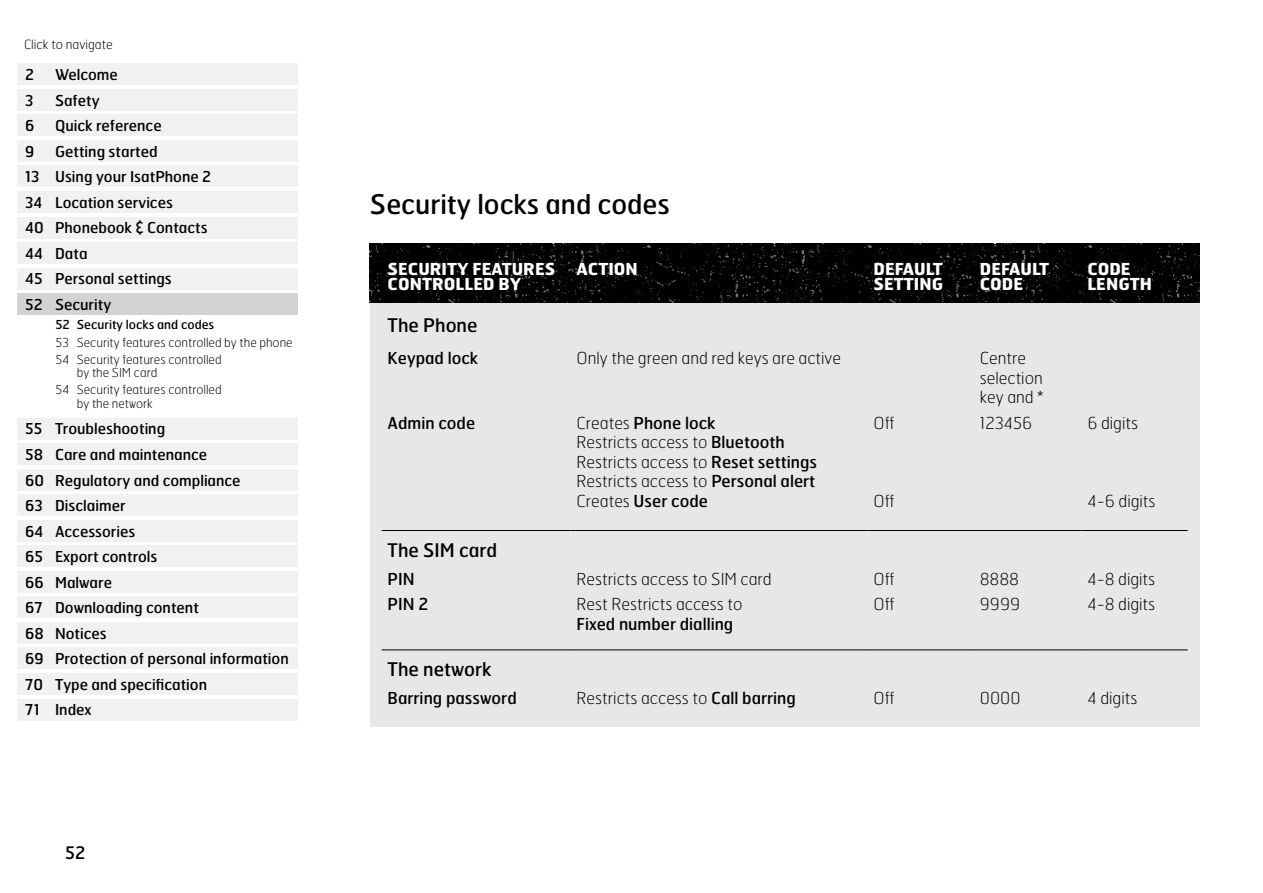
<style>
.page{position:relative;width:1263px;height:893px;background:#fff}
.page>*{position:absolute;margin:0;border:0;box-sizing:border-box;transform-origin:0 0}
.HEADER_2{font:27px "Hermes";color:#000}
.Table_HEADER_3{font:18.75px "Hermes";color:#000}
.HEADER_3{font:18.75px "Hermes";color:#000}
.t1{font:17.25px "Hermes";color:#000}
.Table_Copy{font:100 16.5px/19.5px "Hermes";color:#000}
.HEADER_3-2{font:700 16.5px/15px "Hermes";color:#fff}
.Table_Copy-2{font:16.5px "Hermes";color:#000}
.NAV_HEADER_1{font:15px "Hermes";color:#000}
.t2{font:100 12.75px "Hermes";color:#000}
.NAV_HEADER_2{font:100 12.3px/13.2px "Hermes";color:#000}
.NAV_HEADER_2-2{font:12.3px "Hermes";color:#000}
.s1{font-weight:400}
</style>
<div class="page">
<div style="left:370px;top:244px;width:829px;height:483px;background:#e6e7e8"></div>
<img style="left:370px;top:244px;width:829px;height:59px">
<hr style="left:382px;top:530px;width:188px;height:1px;background:#000">
<hr style="left:570px;top:530px;width:297px;height:1px;background:#000">
<hr style="left:867px;top:530px;width:107px;height:1px;background:#000">
<hr style="left:974px;top:530px;width:107px;height:1px;background:#000">
<hr style="left:1081px;top:530px;width:107px;height:1px;background:#000">
<hr style="left:382px;top:649px;width:188px;height:1px;background:#000">
<hr style="left:570px;top:649px;width:297px;height:1px;background:#000">
<hr style="left:867px;top:649px;width:107px;height:1px;background:#000">
<hr style="left:974px;top:649px;width:107px;height:1px;background:#000">
<hr style="left:1081px;top:649px;width:107px;height:1px;background:#000">
<div style="left:17px;top:64px;width:280px;height:21px;background:#f1f1f2"></div>
<div style="left:17px;top:89px;width:280px;height:22px;background:#f1f1f2"></div>
<div style="left:17px;top:115px;width:280px;height:21px;background:#f1f1f2"></div>
<div style="left:17px;top:140px;width:280px;height:22px;background:#f1f1f2"></div>
<div style="left:17px;top:166px;width:280px;height:21px;background:#f1f1f2"></div>
<div style="left:17px;top:191px;width:280px;height:22px;background:#f1f1f2"></div>
<div style="left:17px;top:217px;width:280px;height:21px;background:#f1f1f2"></div>
<div style="left:17px;top:242px;width:280px;height:22px;background:#f1f1f2"></div>
<div style="left:17px;top:268px;width:280px;height:21px;background:#f1f1f2"></div>
<div style="left:17px;top:293px;width:280px;height:22px;background:#d1d3d4"></div>
<div style="left:17px;top:418px;width:280px;height:21px;background:#f1f1f2"></div>
<div style="left:17px;top:444px;width:280px;height:21px;background:#f1f1f2"></div>
<div style="left:17px;top:469px;width:280px;height:21px;background:#f1f1f2"></div>
<div style="left:17px;top:495px;width:280px;height:21px;background:#f1f1f2"></div>
<div style="left:17px;top:520px;width:280px;height:22px;background:#f1f1f2"></div>
<div style="left:17px;top:546px;width:280px;height:21px;background:#f1f1f2"></div>
<div style="left:17px;top:571px;width:280px;height:22px;background:#f1f1f2"></div>
<div style="left:17px;top:597px;width:280px;height:21px;background:#f1f1f2"></div>
<div style="left:17px;top:622px;width:280px;height:22px;background:#f1f1f2"></div>
<div style="left:17px;top:648px;width:280px;height:21px;background:#f1f1f2"></div>
<div style="left:17px;top:673px;width:280px;height:22px;background:#f1f1f2"></div>
<div style="left:17px;top:699px;width:280px;height:21px;background:#f1f1f2"></div>
<p class="t2" style="left:24px;top:36px;width:90px">Click to navigate</p>
<p class="NAV_HEADER_1" style="left:25px;top:65px;width:11px">2</p>
<p class="NAV_HEADER_1" style="left:55px;top:65px;width:64px">Welcome</p>
<p class="NAV_HEADER_1" style="left:25px;top:90px;width:10px">3</p>
<p class="NAV_HEADER_1" style="left:55px;top:90px;width:46px">Safety</p>
<p class="NAV_HEADER_1" style="left:25px;top:116px;width:11px">6</p>
<p class="NAV_HEADER_1" style="left:55px;top:116px;width:108px">Quick reference</p>
<p class="NAV_HEADER_1" style="left:25px;top:142px;width:11px">9</p>
<p class="NAV_HEADER_1" style="left:55px;top:142px;width:104px">Getting started</p>
<p class="NAV_HEADER_1" style="left:25px;top:167px;width:187px">13 Using your IsatPhone 2</p>
<p class="NAV_HEADER_1" style="left:25px;top:193px;width:149px">34 Location services</p>
<p class="NAV_HEADER_1" style="left:25px;top:218px;width:184px">40 Phonebook &amp; Contacts</p>
<p class="NAV_HEADER_1" style="left:25px;top:244px;width:64px">44 Data</p>
<p class="NAV_HEADER_1" style="left:25px;top:269px;width:148px">45 Personal settings</p>
<p class="NAV_HEADER_1" style="left:25px;top:295px;width:88px">52 Security</p>
<p class="NAV_HEADER_2-2" style="left:55px;top:317px;width:160px">52 Security locks and codes</p>
<p class="NAV_HEADER_2" style="left:55px;top:335px;width:239px">53 Security features controlled by the phone</p>
<p class="NAV_HEADER_2" style="left:77px;top:352px;width:146px;text-indent:-21px">54 Security features controlled by the SIM card</p>
<p class="NAV_HEADER_2" style="left:77px;top:383px;width:146px;text-indent:-21px">54 Security features controlled by the network</p>
<p class="NAV_HEADER_1" style="left:25px;top:419px;width:142px">55 Troubleshooting</p>
<p class="NAV_HEADER_1" style="left:25px;top:445px;width:184px">58 Care and maintenance</p>
<p class="NAV_HEADER_1" style="left:25px;top:470px;width:217px">60 Regulatory and compliance</p>
<p class="NAV_HEADER_1" style="left:25px;top:496px;width:102px">63 Disclaimer</p>
<p class="NAV_HEADER_1" style="left:25px;top:521px;width:112px">64 Accessories</p>
<p class="NAV_HEADER_1" style="left:25px;top:547px;width:134px">65 Export controls</p>
<p class="NAV_HEADER_1" style="left:25px;top:572px;width:88px">66 Malware</p>
<p class="NAV_HEADER_1" style="left:25px;top:598px;width:175px">67 Downloading content</p>
<p class="NAV_HEADER_1" style="left:25px;top:623px;width:83px">68 Notices</p>
<p class="NAV_HEADER_1" style="left:25px;top:649px;width:265px">69 Protection of personal information</p>
<p class="NAV_HEADER_1" style="left:25px;top:675px;width:183px">70 Type and specification</p>
<p class="NAV_HEADER_1" style="left:25px;top:700px;width:68px">71 Index</p>
<p class="t1" style="left:65px;top:842px;width:22px">52</p>
<p class="HEADER_2" style="left:370px;top:186px;width:302px">Security locks and codes</p>
<p class="HEADER_3-2" style="left:388px;top:260px;width:169px">SECURITY FEATURES<br>CONTROLLED BY</p>
<p class="HEADER_3-2" style="left:576px;top:260px;width:63px">ACTION</p>
<p class="HEADER_3-2" style="left:873px;top:260px;width:71px">DEFAULT<br>SETTING</p>
<p class="HEADER_3-2" style="left:980px;top:260px;width:71px">DEFAULT<br>CODE</p>
<p class="HEADER_3-2" style="left:1087px;top:260px;width:66px">CODE<br>LENGTH</p>
<p class="HEADER_3" style="left:388px;top:313px;width:91px">The Phone</p>
<p class="Table_Copy-2" style="left:388px;top:348px;width:92px">Keypad lock</p>
<p class="Table_Copy" style="left:576px;top:348px;width:266px">Only the green and red keys are active</p>
<p class="Table_Copy" style="left:980px;top:348px;width:65px">Centre selection key and *</p>
<p class="Table_Copy-2" style="left:388px;top:412px;width:89px">Admin code</p>
<p class="Table_Copy" style="left:576px;top:413px;width:242px">Creates <span class="s1">Phone lock<br></span>Restricts access to <span class="s1">Bluetooth<br></span>Restricts access to <span class="s1">Reset settings<br></span>Restricts access to <span class="s1">Personal alert<br></span>Creates <span class="s1">User code</span></p>
<p class="Table_Copy" style="left:873px;top:412px;width:22px">Off</p>
<p class="Table_Copy" style="left:980px;top:412px;width:54px">123456</p>
<p class="Table_Copy" style="left:1087px;top:412px;width:52px">6 digits</p>
<p class="Table_Copy" style="left:873px;top:490px;width:22px">Off</p>
<p class="Table_Copy" style="left:1087px;top:490px;width:70px">4-6 digits</p>
<p class="Table_HEADER_3" style="left:388px;top:538px;width:111px">The SIM card</p>
<p class="Table_Copy-2" style="left:388px;top:568px;width:28px">PIN</p>
<p class="Table_Copy" style="left:576px;top:568px;width:197px">Restricts access to SIM card</p>
<p class="Table_Copy" style="left:873px;top:568px;width:22px">Off</p>
<p class="Table_Copy" style="left:980px;top:568px;width:41px">8888</p>
<p class="Table_Copy" style="left:1087px;top:568px;width:69px">4-8 digits</p>
<p class="Table_Copy-2" style="left:388px;top:594px;width:42px">PIN 2</p>
<p class="Table_Copy" style="left:576px;top:594px;width:168px">Rest Restricts access to<br><span class="s1">Fixed number dialling</span></p>
<p class="Table_Copy" style="left:873px;top:594px;width:22px">Off</p>
<p class="Table_Copy" style="left:980px;top:594px;width:42px">9999</p>
<p class="Table_Copy" style="left:1087px;top:594px;width:69px">4-8 digits</p>
<p class="Table_HEADER_3" style="left:388px;top:657px;width:105px">The network</p>
<p class="Table_Copy-2" style="left:388px;top:687px;width:131px">Barring password</p>
<p class="Table_Copy" style="left:576px;top:688px;width:221px">Restricts access to <span class="s1">Call barring</span></p>
<p class="Table_Copy" style="left:873px;top:688px;width:22px">Off</p>
<p class="Table_Copy" style="left:980px;top:688px;width:42px">0000</p>
<p class="Table_Copy" style="left:1087px;top:688px;width:52px">4 digits</p>
</div>
